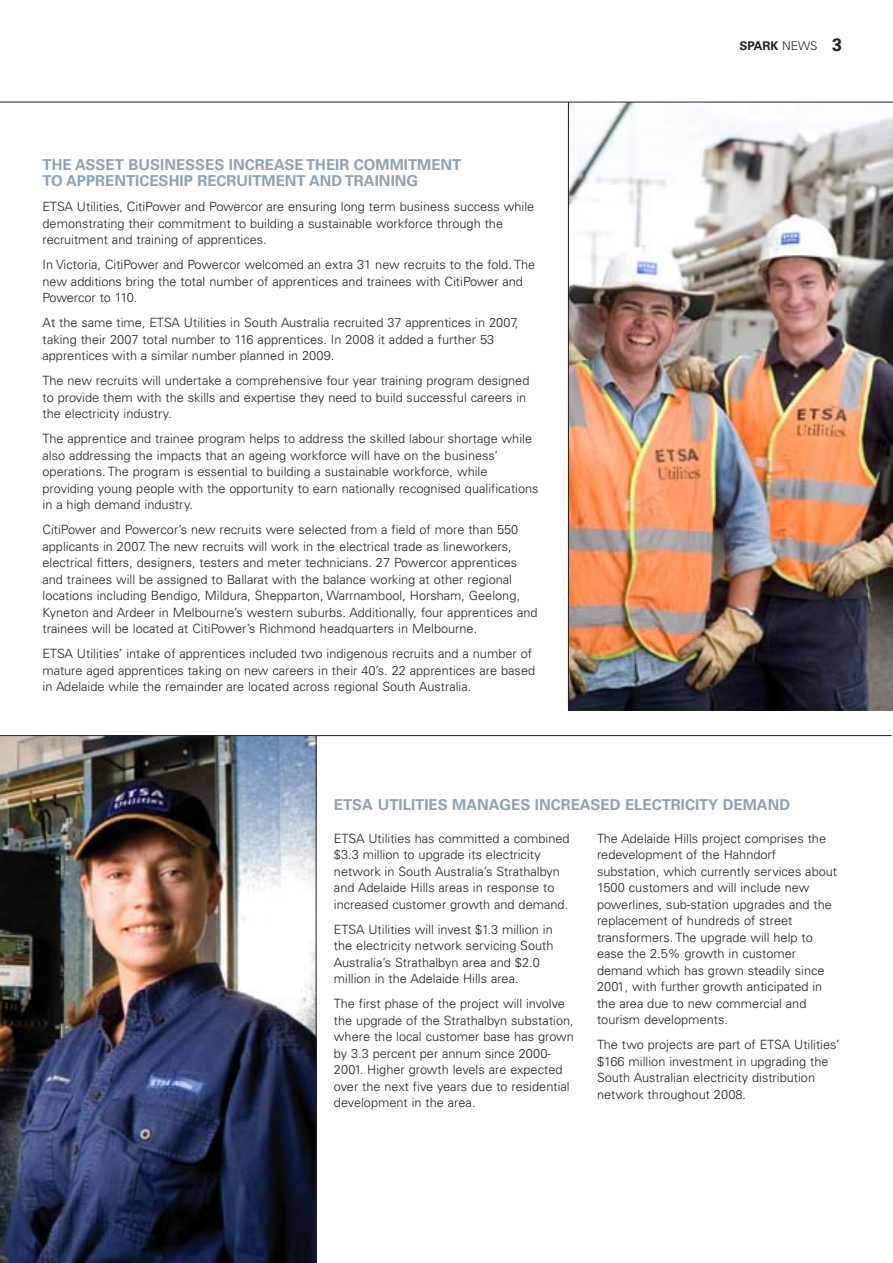
<style>
.page{position:relative;width:893px;height:1263px;background:#fff}
.page>*{position:absolute;margin:0;border:0;box-sizing:border-box;transform-origin:0 0}
.t1{font:700 15px/16.5px "Univers";color:#8ba3b7}
.t2{font:300 12.75px/16.5px "Univers";color:#231f20}
.t3{font:700 12px "Univers";color:#231f20}
.s1{font-weight:300}
.s2{font-size:18px}
</style>
<div class="page">
<img style="left:1px;top:736px;width:315px;height:527px">
<hr style="left:0;top:735px;width:891px;height:1px;background:#231f20">
<img style="left:568px;top:103px;width:325px;height:607px">
<hr style="left:0;top:102px;width:893px;height:1px;background:#231f20">
<hr style="left:568px;top:102px;width:1px;height:607px;background:#231f20">
<hr style="left:316px;top:735px;width:1px;height:528px;background:#231f20">
<p class="t1" style="left:43px;top:157px;width:420px">THE ASSET BUSINESSES INCREASE THEIR COMMITMENT<br>TO APPRENTICESHIP RECRUITMENT AND TRAINING</p>
<p class="t2" style="left:43px;top:199px;width:493px">ETSA Utilities, CitiPower and Powercor are ensuring long term business success while demonstrating their commitment to building a sustainable workforce through the recruitment and training of apprentices.</p>
<p class="t2" style="left:43px;top:257px;width:494px">In Victoria, CitiPower and Powercor welcomed an extra 31 new recruits to the fold. The new additions bring the total number of apprentices and trainees with CitiPower and<br>Powercor to 110.</p>
<p class="t2" style="left:43px;top:315px;width:477px">At the same time, ETSA Utilities in South Australia recruited 37 apprentices in 2007, taking their 2007 total number to 116 apprentices. In 2008 it added a further 53 apprentices with a similar number planned in 2009.</p>
<p class="t2" style="left:43px;top:373px;width:488px">The new recruits will undertake a comprehensive four year training program designed to provide them with the skills and expertise they need to build successful careers in the electricity industry.</p>
<p class="t2" style="left:43px;top:432px;width:498px">The apprentice and trainee program helps to address the skilled labour shortage while also addressing the impacts that an ageing workforce will have on the business’ operations. The program is essential to building a sustainable workforce, while providing young people with the opportunity to earn nationally recognised qualifications in a high demand industry.</p>
<p class="t2" style="left:43px;top:523px;width:497px">CitiPower and Powercor’s new recruits were selected from a field of more than 550 applicants in 2007. The new recruits will work in the electrical trade as lineworkers, electrical fitters, designers, testers and meter technicians. 27 Powercor apprentices and trainees will be assigned to Ballarat with the balance working at other regional locations including Bendigo, Mildura, Shepparton, Warrnambool, Horsham, Geelong, Kyneton and Ardeer in Melbourne’s western suburbs. Additionally, four apprentices and trainees will be located at CitiPower’s Richmond headquarters in Melbourne.</p>
<p class="t2" style="left:43px;top:647px;width:494px">ETSA Utilities’ intake of apprentices included two indigenous recruits and a number of mature aged apprentices taking on new careers in their 40’s. 22 apprentices are based in Adelaide while the remainder are located across regional South Australia.</p>
<p class="t3" style="left:739px;top:41px;width:104px">SPARK <span class="s1">NEWS</span> <span class="s2">3</span></p>
<p class="t1" style="left:334px;top:798px;width:458px">ETSA UTILITIES MANAGES INCREASED ELECTRICITY DEMAND</p>
<p class="t2" style="left:334px;top:831px;width:237px">ETSA Utilities has committed a combined $3.3 million to upgrade its electricity network in South Australia’s Strathalbyn and Adelaide Hills areas in response to increased customer growth and demand.</p>
<p class="t2" style="left:334px;top:922px;width:221px">ETSA Utilities will invest $1.3 million in the electricity network servicing South Australia’s Strathalbyn area and $2.0 million in the Adelaide Hills area.</p>
<p class="t2" style="left:334px;top:996px;width:241px">The first phase of the project will involve the upgrade of the Strathalbyn substation, where the local customer base has grown by 3.3 percent per annum since 2000- 2001. Higher growth levels are expected over the next five years due to residential development in the area.</p>
<p class="t2" style="left:597px;top:831px;width:242px">The Adelaide Hills project comprises the redevelopment of the Hahndorf substation, which currently services about 1500 customers and will include new powerlines, sub-station upgrades and the replacement of hundreds of street transformers. The upgrade will help to ease the 2.5% growth in customer demand which has grown steadily since 2001, with further growth anticipated in the area due to new commercial and tourism developments.</p>
<p class="t2" style="left:597px;top:1037px;width:244px">The two projects are part of ETSA Utilities’ $166 million investment in upgrading the South Australian electricity distribution network throughout 2008.</p>
</div>
